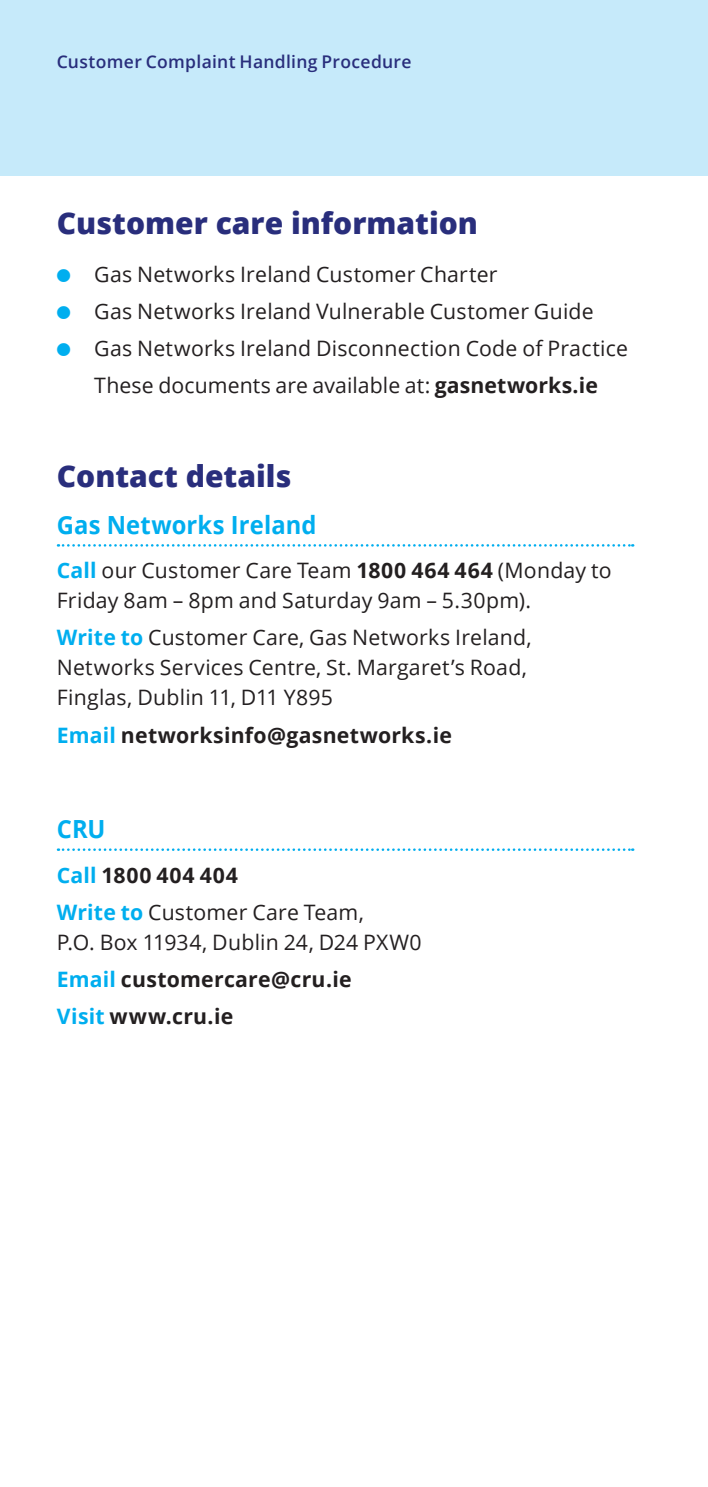
<style>
.page{position:relative;width:708px;height:1487px;background:#fff}
.page>*{position:absolute;margin:0;border:0;box-sizing:border-box;transform-origin:0 0}
.t1{font:800 30px "Open Sans";color:#292e7c}
.t2{font:700 25px "Open Sans";letter-spacing:.005em;color:#00aeef;scale:.95 1}
.t3{font:21.25px/37px "Open Sans";letter-spacing:.01em;color:#231f20}
.t4{font:700 21.25px/37px "Open Sans";letter-spacing:.01em;color:#231f20}
.t5{font:600 17.5px "Open Sans";letter-spacing:.015em;color:#292e7c}
.s1{font-family:"Monotype Sorts";font-size:17.5px;color:#00aeef}
.s2{font-weight:700}
.s3{font-weight:700;color:#00aeef}
.s4{color:#00aeef}
</style>
<div class="page">
<svg style="left:58px;top:848px;width:575px;height:3px"></svg>
<svg style="left:58px;top:544px;width:575px;height:2px"></svg>
<div style="left:0;top:0;width:708px;height:175px;background:#c6eafa"></div>
<p class="t5" style="left:57px;top:50px;width:356px">Customer Complaint Handling Procedure</p>
<h4 class="t1" style="left:57px;top:200px;width:423px">Customer care information</h4>
<p class="t3" style="left:57px;top:255px;width:442px"><span class="s1">l</span> Gas Networks Ireland Customer Charter</p>
<p class="t3" style="left:57px;top:292px;width:538px"><span class="s1">l</span> Gas Networks Ireland Vulnerable Customer Guide</p>
<p class="t3" style="left:57px;top:329px;width:572px"><span class="s1">l</span> Gas Networks Ireland Disconnection Code of Practice</p>
<p class="t3" style="left:94px;top:366px;width:505px">These documents are available at: <span class="s2">gasnetworks.ie</span></p>
<h4 class="t1" style="left:57px;top:454px;width:236px">Contact details</h4>
<p class="t2" style="left:57px;top:507px;width:275px">Gas Networks Ireland</p>
<p class="t3" style="left:57px;top:551px;width:556px"><span class="s3">Call</span> our Customer Care Team <span class="s2">1800 464 464</span> (Monday to</p>
<p class="t3" style="left:57px;top:581px;width:476px">Friday 8am – 8pm and Saturday 9am – 5.30pm).<br><span class="s3">Write to</span> Customer Care, Gas Networks Ireland,</p>
<p class="t3" style="left:57px;top:652px;width:471px;line-height:30px">Networks Services Centre, St. Margaret’s Road,<br>Finglas, Dublin 11, D11 Y895</p>
<p class="t4" style="left:57px;top:716px;width:396px"><span class="s4">Email</span> networksinfo@gasnetworks.ie</p>
<p class="t2" style="left:57px;top:811px;width:53px">CRU</p>
<p class="t3" style="left:57px;top:856px;width:309px"><span class="s3">Call</span> <span class="s2">1800 404 404<br></span><span class="s3">Write to</span> Customer Care Team,</p>
<p class="t3" style="left:57px;top:923px;width:366px">P.O. Box 11934, Dublin 24, D24 PXW0</p>
<p class="t4" style="left:57px;top:960px;width:296px"><span class="s4">Email</span> customercare@cru.ie<br><span class="s4">Visit</span> www.cru.ie</p>
</div>
